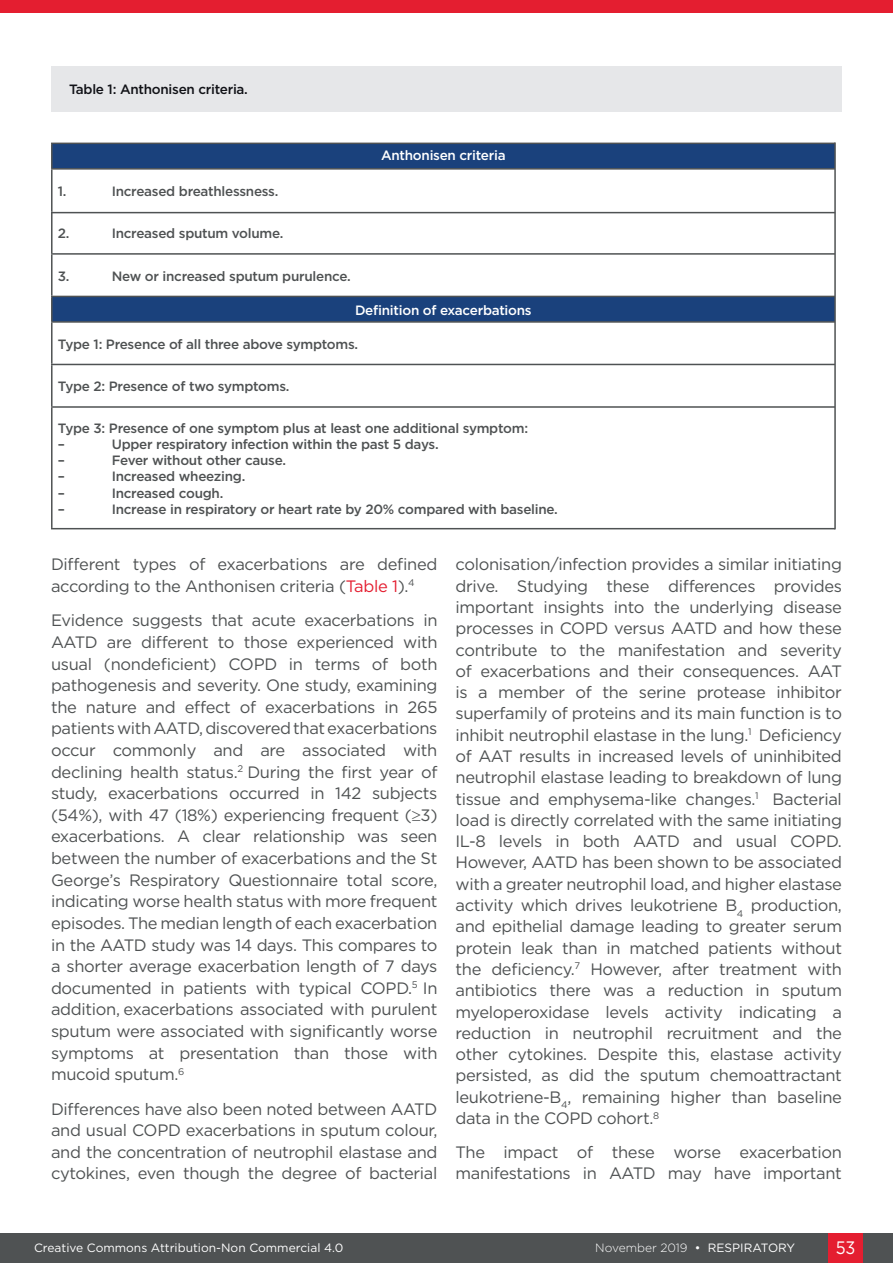
<style>
.page{position:relative;width:893px;height:1263px;background:#fff}
.page>*{position:absolute;margin:0;border:0;box-sizing:border-box;transform-origin:0 0}
.t1{font:18px "Gotham";color:#fff;scale:.9 1}
.t2{font:16.5px/21.3px "Gotham";letter-spacing:-.02em;color:#4f5253;text-align:justify}
.t3{font:500 13.5px/16.2px "Gotham";letter-spacing:-.02em;color:#4f5253}
.t4{font:500 13.5px "Gotham";letter-spacing:-.02em;color:#fff}
.t5{font:500 13.5px "Gotham";letter-spacing:-.02em;color:#111217}
.t6{font:12px "Gotham";color:#fff}
.t7{font:300 12px "Gotham";color:#fff}
.s1{color:#e41e30}
.s2{font-weight:400}
</style>
<div class="page">
<div style="left:0;top:1233px;width:893px;height:30px;background:#4f5253"></div>
<div style="left:829px;top:1233px;width:34px;height:30px;background:#e41e30"></div>
<div style="left:0;top:0;width:893px;height:13px;background:#e41e30"></div>
<div style="left:51px;top:67px;width:791px;height:45px;background:#e6e7e9"></div>
<div style="left:53px;top:144px;width:781px;height:177px;background:#1a417c"></div>
<svg style="left:53px;top:170px;width:781px;height:126px"></svg>
<svg style="left:53px;top:363px;width:781px;height:165px"></svg>
<hr style="left:51px;top:143px;width:784px;height:1px;background:#4f5253">
<hr style="left:51px;top:144px;width:2px;height:24px;background:#4f5253">
<hr style="left:51px;top:168px;width:784px;height:2px;background:#4f5253">
<hr style="left:51px;top:170px;width:2px;height:41px;background:#4f5253">
<hr style="left:51px;top:211px;width:2px;height:42px;background:#4f5253">
<hr style="left:51px;top:253px;width:784px;height:2px;background:#4f5253">
<hr style="left:51px;top:255px;width:2px;height:41px;background:#4f5253">
<hr style="left:51px;top:296px;width:784px;height:1px;background:#4f5253">
<hr style="left:51px;top:297px;width:2px;height:24px;background:#4f5253">
<hr style="left:51px;top:321px;width:784px;height:2px;background:#4f5253">
<hr style="left:51px;top:323px;width:2px;height:41px;background:#4f5253">
<hr style="left:51px;top:364px;width:784px;height:1px;background:#4f5253">
<hr style="left:51px;top:365px;width:2px;height:41px;background:#4f5253">
<hr style="left:51px;top:406px;width:784px;height:2px;background:#4f5253">
<hr style="left:51px;top:408px;width:2px;height:120px;background:#4f5253">
<hr style="left:51px;top:528px;width:784px;height:1px;background:#4f5253">
<hr style="left:51px;top:212px;width:784px;height:1px;background:#4f5253">
<hr style="left:834px;top:142px;width:2px;height:387px;background:#4f5253">
<p class="t5" style="left:69px;top:81px;width:180px">Table 1: Anthonisen criteria.</p>
<p class="t3" style="left:58px;top:182px;width:10px">1.</p>
<p class="t3" style="left:112px;top:182px;width:168px">Increased breathlessness.</p>
<p class="t3" style="left:58px;top:225px;width:13px">2.</p>
<p class="t3" style="left:112px;top:225px;width:173px">Increased sputum volume.</p>
<p class="t3" style="left:58px;top:267px;width:13px">3.</p>
<p class="t3" style="left:112px;top:267px;width:241px">New or increased sputum purulence.</p>
<p class="t4" style="left:381px;top:147px;width:126px">Anthonisen criteria</p>
<p class="t4" style="left:355px;top:301px;width:178px">Definition of exacerbations</p>
<p class="t3" style="left:58px;top:336px;width:302px">Type 1: Presence of all three above symptoms.</p>
<p class="t3" style="left:58px;top:378px;width:233px">Type 2: Presence of two symptoms.</p>
<p class="t3" style="left:58px;top:420px;width:472px">Type 3: Presence of one symptom plus at least one additional symptom: –</p>
<p class="t3" style="left:112px;top:436px;width:328px">Upper respiratory infection within the past 5 days.</p>
<p class="t3" style="left:58px;top:452px;width:9px">–</p>
<p class="t3" style="left:112px;top:452px;width:176px">Fever without other cause.</p>
<p class="t3" style="left:58px;top:468px;width:9px">–</p>
<p class="t3" style="left:112px;top:468px;width:135px">Increased wheezing.</p>
<p class="t3" style="left:58px;top:484px;width:9px">–</p>
<p class="t3" style="left:112px;top:484px;width:113px">Increased cough.</p>
<p class="t3" style="left:58px;top:501px;width:9px">–</p>
<p class="t3" style="left:112px;top:501px;width:448px">Increase in respiratory or heart rate by 20% compared with baseline.</p>
<p class="t2" style="left:51px;top:553px;width:388px">Different types of exacerbations are defined according to the Anthonisen criteria (<span class="s1">Table 1</span>).<sup>4</sup></p>
<p class="t2" style="left:51px;top:609px;width:388px">Evidence suggests that acute exacerbations in AATD are different to those experienced with usual (nondeficient) COPD in terms of both pathogenesis and severity. One study, examining the nature and effect of exacerbations in 265 patients with AATD, discovered that exacerbations occur commonly and are associated with declining health status.<sup>2</sup> During the first year of study, exacerbations occurred in 142 subjects (54%), with 47 (18%) experiencing frequent (≥3) exacerbations. A clear relationship was seen between the number of exacerbations and the St George’s Respiratory Questionnaire total score, indicating worse health status with more frequent episodes. The median length of each exacerbation in the AATD study was 14 days. This compares to a shorter average exacerbation length of 7 days documented in patients with typical COPD.<sup>5</sup> In addition, exacerbations associated with purulent sputum were associated with significantly worse symptoms at presentation than those with mucoid sputum.<sup>6</sup></p>
<p class="t2" style="left:51px;top:1097px;width:388px">Differences have also been noted between AATD and usual COPD exacerbations in sputum colour, and the concentration of neutrophil elastase and cytokines, even though the degree of bacterial</p>
<p class="t2" style="left:455px;top:553px;width:388px">colonisation/infection provides a similar initiating drive. Studying these differences provides important insights into the underlying disease processes in COPD versus AATD and how these contribute to the manifestation and severity of exacerbations and their consequences. AAT is a member of the serine protease inhibitor superfamily of proteins and its main function is to inhibit neutrophil elastase in the lung.<sup>1</sup> Deficiency of AAT results in increased levels of uninhibited neutrophil elastase leading to breakdown of lung tissue and emphysema-like changes.<sup>1</sup> Bacterial load is directly correlated with the same initiating IL-8 levels in both AATD and usual COPD.<br>However, AATD has been shown to be associated with a greater neutrophil load, and higher elastase activity which drives leukotriene B<sub>4</sub> production, and epithelial damage leading to greater serum protein leak than in matched patients without the deficiency.<sup>7</sup> However, after treatment with antibiotics there was a reduction in sputum myeloperoxidase levels activity indicating a reduction in neutrophil recruitment and the other cytokines. Despite this, elastase activity persisted, as did the sputum chemoattractant leukotriene-B<sub>4</sub>, remaining higher than baseline data in the COPD cohort.<sup>8</sup></p>
<p class="t2" style="left:455px;top:1141px;width:388px">The impact of these worse exacerbation manifestations in AATD may have important</p>
<p class="t6" style="left:34px;top:1240px;width:311px">Creative Commons Attribution-Non Commercial 4.0</p>
<p class="t7" style="left:595px;top:1240px;width:201px">November 2019 <span class="s2">• RESPIRATORY</span></p>
<p class="t1" style="left:836px;top:1236px;width:23px">53</p>
</div>
